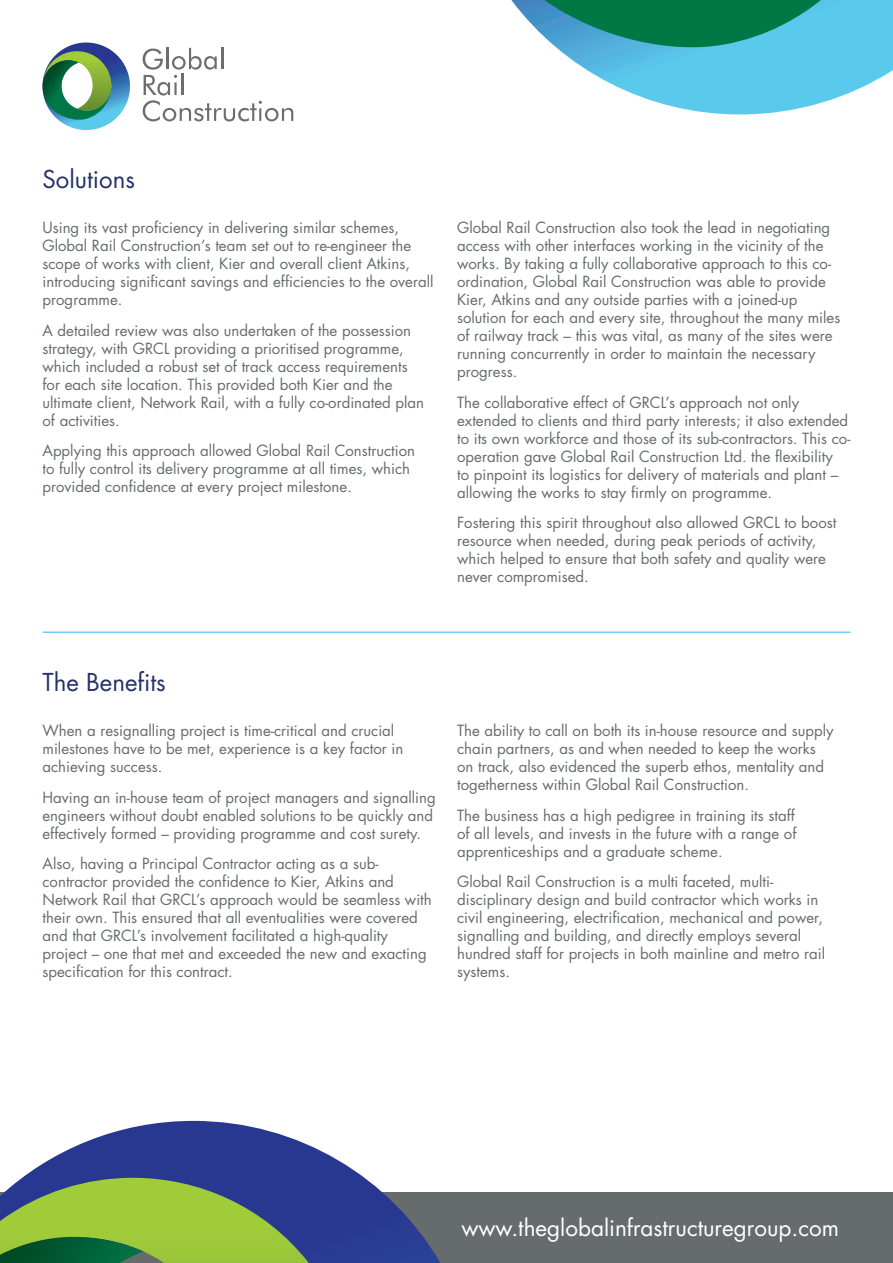
<style>
.page{position:relative;width:893px;height:1263px;background:#fff}
.page>*{position:absolute;margin:0;border:0;box-sizing:border-box;transform-origin:0 0}
.t1{font:24px "Futura";color:#233167}
.t2{font:22.5px "Futura";color:#fff}
.t3{font:15px/18px "Futura";color:#666c6b}
</style>
<div class="page">
<div style="left:0;top:1193px;width:893px;height:70px;background:#666c6b"></div>
<svg style="left:22px;top:1121px;width:418px;height:142px"></svg>
<svg style="left:0;top:1178px;width:309px;height:85px;background:#729c4f"></svg>
<svg style="left:511px;top:0;width:382px;height:114px"></svg>
<hr style="left:43px;top:631px;width:807px;height:2px;background:#6fcef4">
<svg style="left:143px;top:48px;width:150px;height:73px"></svg>
<svg style="left:43px;top:43px;width:87px;height:87px"></svg>
<h1 class="t1" style="left:43px;top:162px;width:94px">Solutions</h1>
<p class="t3" style="left:43px;top:218px;width:392px">Using its vast proficiency in delivering similar schemes, Global Rail Construction’s team set out to re-engineer the scope of works with client, Kier and overall client Atkins, introducing significant savings and efficiencies to the overall programme.</p>
<p class="t3" style="left:43px;top:321px;width:383px">A detailed review was also undertaken of the possession strategy, with GRCL providing a prioritised programme, which included a robust set of track access requirements for each site location. This provided both Kier and the ultimate client, Network Rail, with a fully co-ordinated plan of activities.</p>
<p class="t3" style="left:43px;top:442px;width:374px">Applying this approach allowed Global Rail Construction to fully control its delivery programme at all times, which provided confidence at every project milestone.</p>
<p class="t3" style="left:457px;top:218px;width:385px">Global Rail Construction also took the lead in negotiating access with other interfaces working in the vicinity of the works. By taking a fully collaborative approach to this co&shy;ordination, Global Rail Construction was able to provide Kier, Atkins and any outside parties with a joined-up solution for each and every site, throughout the many miles of railway track – this was vital, as many of the sites were running concurrently in order to maintain the necessary progress.</p>
<p class="t3" style="left:457px;top:393px;width:395px">The collaborative effect of GRCL’s approach not only extended to clients and third party interests; it also extended to its own workforce and those of its sub-contractors. This co&shy;operation gave Global Rail Construction Ltd. the flexibility<br>to pinpoint its logistics for delivery of materials and plant – allowing the works to stay firmly on programme.</p>
<p class="t3" style="left:457px;top:514px;width:381px">Fostering this spirit throughout also allowed GRCL to boost resource when needed, during peak periods of activity, which helped to ensure that both safety and quality were never compromised.</p>
<h1 class="t1" style="left:43px;top:665px;width:125px">The Benefits</h1>
<p class="t3" style="left:43px;top:721px;width:362px">When a resignalling project is time-critical and crucial milestones have to be met, experience is a key factor in achieving success.</p>
<p class="t3" style="left:43px;top:788px;width:395px">Having an in-house team of project managers and signalling engineers without doubt enabled solutions to be quickly and effectively formed – providing programme and cost surety.</p>
<p class="t3" style="left:43px;top:855px;width:391px">Also, having a Principal Contractor acting as a sub&shy;contractor provided the confidence to Kier, Atkins and Network Rail that GRCL’s approach would be seamless with their own. This ensured that all eventualities were covered and that GRCL’s involvement facilitated a high-quality project – one that met and exceeded the new and exacting specification for this contract.</p>
<p class="t3" style="left:457px;top:721px;width:378px">The ability to call on both its in-house resource and supply chain partners, as and when needed to keep the works on track, also evidenced the superb ethos, mentality and togetherness within Global Rail Construction.</p>
<p class="t3" style="left:457px;top:806px;width:341px;text-align:justify">The business has a high pedigree in training its staff of all levels, and invests in the future with a range of apprenticeships and a graduate scheme.</p>
<p class="t3" style="left:457px;top:873px;width:369px">Global Rail Construction is a multi faceted, multi&shy;disciplinary design and build contractor which works in civil engineering, electrification, mechanical and power, signalling and building, and directly employs several hundred staff for projects in both mainline and metro rail systems.</p>
<h2 class="t2" style="left:461px;top:1212px;width:379px">www.theglobalinfrastructuregroup.com</h2>
</div>
